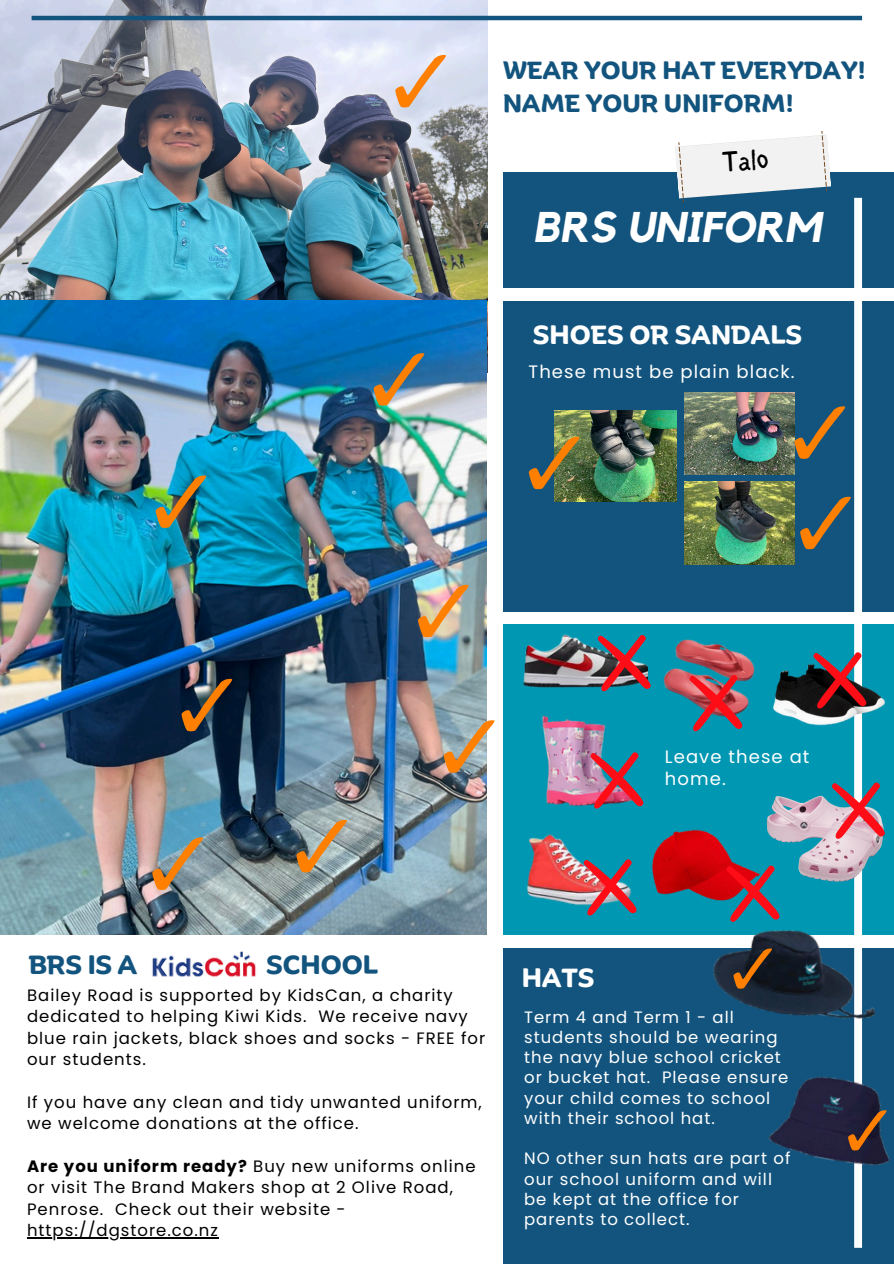
<style>
.page{position:relative;width:894px;height:1264px;background:#fff}
.page>*{position:absolute;margin:0;border:0;box-sizing:border-box;transform-origin:0 0}
.t1{font:italic 700 42.75px "Kollektif";color:#fff}
.t2{font:28.8px "Sigher";color:#000}
.t3{font:700 25.5px "Binate Display";color:#fff}
.t4{font:700 25.5px "Binate Display";color:#13547e}
.t5{font:700 24px/32.8px "Binate Display";color:#13547e}
.t6{font:18px/22.5px "Poppins";letter-spacing:.06em;color:#fff}
.t7{font:16.5px/21.3px "Poppins";letter-spacing:.06em;color:#000}
.t8{font:16.5px/20.2px "Poppins";letter-spacing:.06em;color:#fff}
.s1{font-weight:700}
</style>
<div class="page">
<img style="left:0;top:0;width:487px;height:372px">
<img style="left:0;top:301px;width:486px;height:633px">
<div style="left:503px;top:171px;width:390px;height:116px;background:#13547e"></div>
<div style="left:503px;top:301px;width:390px;height:310px;background:#13547e"></div>
<div style="left:503px;top:624px;width:390px;height:310px;background:#0097b2"></div>
<div style="left:503px;top:948px;width:390px;height:315px;background:#13547e"></div>
<svg style="left:853px;top:198px;width:8px;height:1049px;fill:#fff"></svg>
<hr style="left:32px;top:16px;width:829px;height:4px;background:#13547e">
<img style="left:684px;top:392px;width:110px;height:82px">
<img style="left:554px;top:410px;width:122px;height:91px">
<img style="left:684px;top:482px;width:110px;height:82px">
<svg style="left:794px;top:406px;width:51px;height:53px"></svg>
<svg style="left:800px;top:496px;width:51px;height:53px"></svg>
<svg style="left:528px;top:436px;width:52px;height:53px"></svg>
<img style="left:516px;top:611px;width:131px;height:81px">
<img style="left:542px;top:715px;width:64px;height:94px">
<img style="left:663px;top:639px;width:92px;height:72px">
<img style="left:766px;top:795px;width:117px;height:92px">
<img style="left:527px;top:834px;width:65px;height:82px">
<svg style="left:596px;top:633px;width:55px;height:58px"></svg>
<svg style="left:687px;top:673px;width:56px;height:58px"></svg>
<svg style="left:830px;top:780px;width:55px;height:59px"></svg>
<svg style="left:589px;top:750px;width:55px;height:58px"></svg>
<svg style="left:582px;top:857px;width:55px;height:58px"></svg>
<svg style="left:443px;top:720px;width:52px;height:52px;background:#bdad95"></svg>
<svg style="left:296px;top:819px;width:52px;height:53px;background:#ad9e83"></svg>
<svg style="left:152px;top:837px;width:52px;height:53px;background:#9c9481"></svg>
<svg style="left:373px;top:353px;width:52px;height:53px;background:#72878c"></svg>
<img style="left:417px;top:584px;width:52px;height:53px">
<svg style="left:181px;top:678px;width:52px;height:53px;background:#524335"></svg>
<img style="left:155px;top:475px;width:52px;height:53px">
<svg style="left:674px;top:131px;width:157px;height:72px"></svg>
<img style="left:152px;top:951px;width:104px;height:26px">
<img style="left:652px;top:825px;width:122px;height:75px">
<svg style="left:725px;top:863px;width:55px;height:37px"></svg>
<img style="left:768px;top:1048px;width:122px;height:143px">
<svg style="left:847px;top:1110px;width:39px;height:40px;background:#513931"></svg>
<img style="left:686px;top:900px;width:207px;height:147px">
<svg style="left:733px;top:948px;width:39px;height:40px;background:#4c3622"></svg>
<img style="left:772px;top:664px;width:113px;height:70px">
<hr style="left:27px;top:1237px;width:192px;height:1px;background:#000">
<svg style="left:811px;top:650px;width:56px;height:59px"></svg>
<svg style="left:395px;top:55px;width:51px;height:53px;background:#e3caba"></svg>
<p class="t5" style="left:503px;top:51px;width:364px">WEAR YOUR HAT EVERYDAY!<br>NAME YOUR UNIFORM!</p>
<h3 class="t2" style="left:721px;top:150px;width:47px;rotate:-4deg">Talo</h3>
<p class="t1" style="left:533px;top:207px;width:289px">BRS UNIFORM</p>
<p class="t3" style="left:533px;top:310px;width:270px">SHOES OR SANDALS</p>
<h2 class="t6" style="left:528px;top:361px;width:267px">These must be plain black.</h2>
<p class="t6" style="left:664px;top:745px;width:146px">Leave these at home.</p>
<p class="t4" style="left:29px;top:940px;width:110px">BRS IS A</p>
<p class="t4" style="left:266px;top:940px;width:113px">SCHOOL</p>
<p class="t7" style="left:27px;top:984px;width:459px">Bailey Road is supported by KidsCan, a charity dedicated to helping Kiwi Kids. We receive navy blue rain jackets, black shoes and socks - FREE for our students.</p>
<p class="t7" style="left:27px;top:1091px;width:456px">If you have any clean and tidy unwanted uniform, we welcome donations at the office.</p>
<p class="t7" style="left:27px;top:1155px;width:450px"><span class="s1">Are you uniform ready?</span> Buy new uniforms online or visit The Brand Makers shop at 2 Olive Road,<br>Penrose. Check out their website -</p>
<p class="t7" style="left:27px;top:1219px;width:192px">https://dgstore.co.nz</p>
<h3 class="t3" style="left:521px;top:954px;width:74px">HATS</h3>
<p class="t8" style="left:524px;top:1006px;width:266px">Term 4 and Term 1 - all students should be wearing the navy blue school cricket or bucket hat. Please ensure your child comes to school with their school hat.</p>
<p class="t8" style="left:524px;top:1148px;width:268px">NO other sun hats are part of our school uniform and will be kept at the office for parents to collect.</p>
</div>
